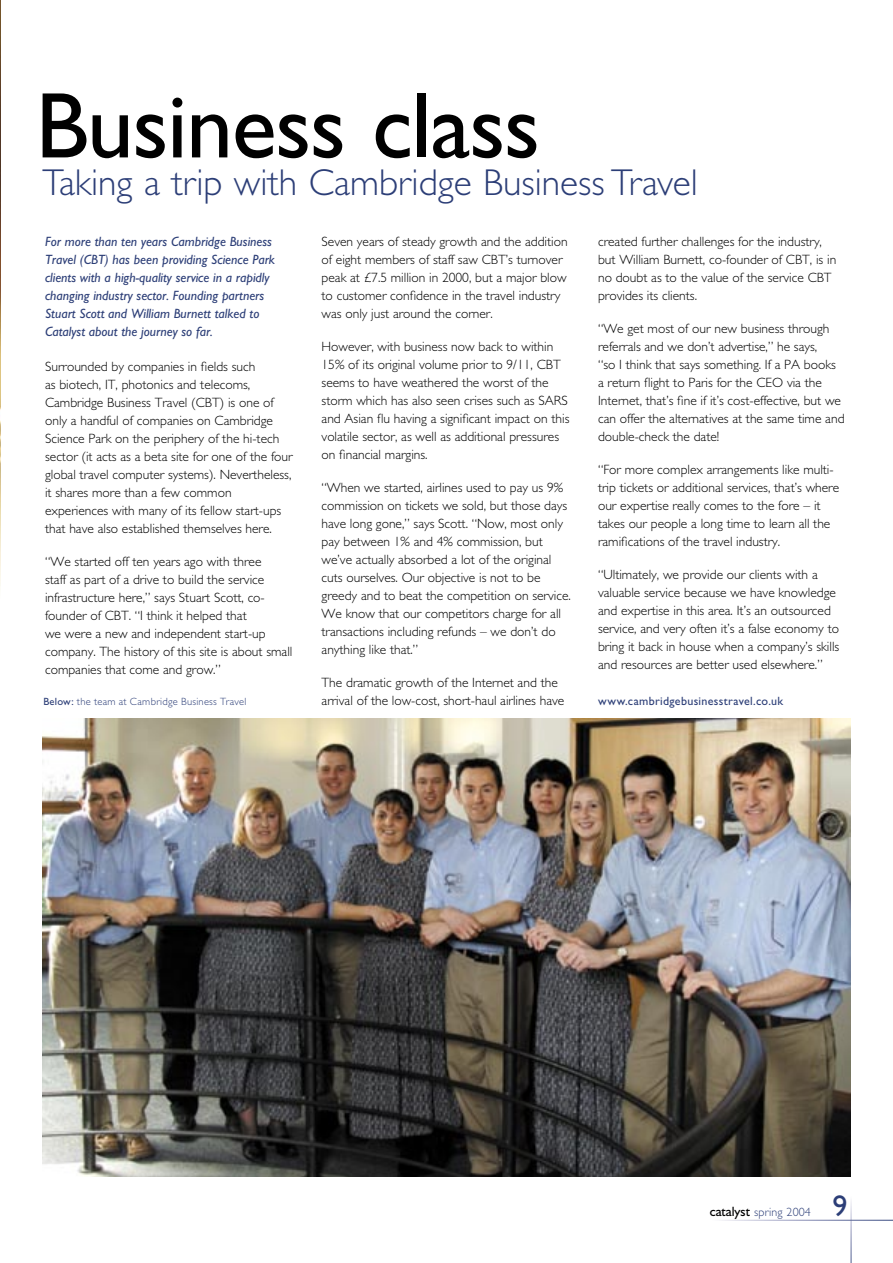
<style>
.page{position:relative;width:893px;height:1263px;background:#fff}
.page>*{position:absolute;margin:0;border:0;box-sizing:border-box;transform-origin:0 0}
.t1{font:93.75px "Gill Sans";letter-spacing:-.015em;color:#000}
.t2{font:300 37.5px "Gill Sans";color:#2c3e77}
.t3{font:30px "Gill Sans";color:#2c3e77}
.t4{font:300 13.5px/18px "Gill Sans";color:#000}
.t5{font:italic 13.5px/18px "Gill Sans";color:#2c3e77}
.t6{font:12px "Gill Sans";letter-spacing:.03em;color:#2c3e77}
.t7{font:300 12px "Gill Sans";letter-spacing:.01em;color:#2c3e77}
.t8{font:300 10.5px "Gill Sans";letter-spacing:.025em;color:#2c3e77}
.s1{font-weight:400}
.s2{font-family:"Humanist 521 BT";font-weight:400;font-size:13.5px;color:#000}
</style>
<div class="page">
<img style="left:0;top:0;width:1px;height:586px">
<img style="left:43px;top:719px;width:807px;height:457px">
<h1 class="t1" style="left:36px;top:72px;width:506px">Business class</h1>
<h2 class="t2" style="left:43px;top:162px;width:657px">Taking a trip with Cambridge Business Travel</h2>
<p class="t5" style="left:45px;top:233px;width:232px">For more than ten years Cambridge Business Travel (CBT) has been providing Science Park clients with a high-quality service in a rapidly changing industry sector. Founding partners Stuart Scott and William Burnett talked to Catalyst about the journey so far.</p>
<p class="t4" style="left:45px;top:357px;width:249px">Surrounded by companies in fields such<br>as biotech, IT, photonics and telecoms, Cambridge Business Travel (CBT) is one of only a handful of companies on Cambridge Science Park on the periphery of the hi-tech sector (it acts as a beta site for one of the four global travel computer systems). Nevertheless, it shares more than a few common experiences with many of its fellow start-ups that have also established themselves here.</p>
<p class="t4" style="left:45px;top:552px;width:249px">“We started off ten years ago with three<br>staff as part of a drive to build the service infrastructure here,” says Stuart Scott, co&shy;founder of CBT. “I think it helped that<br>we were a new and independent start-up company. The history of this site is about small companies that come and grow.”</p>
<p class="t8" style="left:43px;top:695px;width:204px"><span class="s1">Below:</span> the team at Cambridge Business Travel</p>
<p class="t4" style="left:322px;top:233px;width:248px">Seven years of steady growth and the addition of eight members of staff saw CBT’s turnover peak at £7.5 million in 2000, but a major blow to customer confidence in the travel industry was only just around the corner.</p>
<p class="t4" style="left:322px;top:338px;width:249px">However, with business now back to within 15% of its original volume prior to 9/11, CBT seems to have weathered the worst of the storm which has also seen crises such as SARS and Asian flu having a significant impact on this volatile sector, as well as additional pressures on financial margins.</p>
<p class="t4" style="left:322px;top:479px;width:251px">“When we started, airlines used to pay us 9% commission on tickets we sold, but those days have long gone,” says Scott. “Now, most only pay between 1% and 4% commission, but we’ve actually absorbed a lot of the original cuts ourselves. Our objective is not to be greedy and to beat the competition on service.<br>We know that our competitors charge for all transactions including refunds – we don’t do anything like that.”</p>
<p class="t4" style="left:322px;top:674px;width:244px">The dramatic growth of the Internet and the arrival of the low-cost, short-haul airlines have</p>
<p class="t4" style="left:598px;top:233px;width:240px">created further challenges for the industry, but William Burnett, co-founder of CBT, is in no doubt as to the value of the service CBT provides its clients.</p>
<p class="t4" style="left:598px;top:320px;width:248px">“We get most of our new business through referrals and we don’t advertise,” he says,<br>“so I think that says something. If a PA books a return flight to Paris for the CEO via the Internet, that’s fine if it’s cost-effective, but we can offer the alternatives at the same time and double-check the date!</p>
<p class="t4" style="left:598px;top:461px;width:243px">“For more complex arrangements like multi&shy;trip tickets or additional services, that’s where our expertise really comes to the fore – it takes our people a long time to learn all the ramifications of the travel industry.</p>
<p class="t4" style="left:598px;top:566px;width:243px">“Ultimately, we provide our clients with a valuable service because we have knowledge and expertise in this area. It’s an outsourced service, and very often it’s a false economy to bring it back in house when a company’s skills and resources are better used elsewhere.”</p>
<p class="t6" style="left:598px;top:694px;width:187px">www.cambridgebusinesstravel.co.uk</p>
<p class="t7" style="left:710px;top:1205px;width:103px"><span class="s2">catalyst</span> spring 2004</p>
<h3 class="t3" style="left:832px;top:1188px;width:16px">9</h3>
</div>
